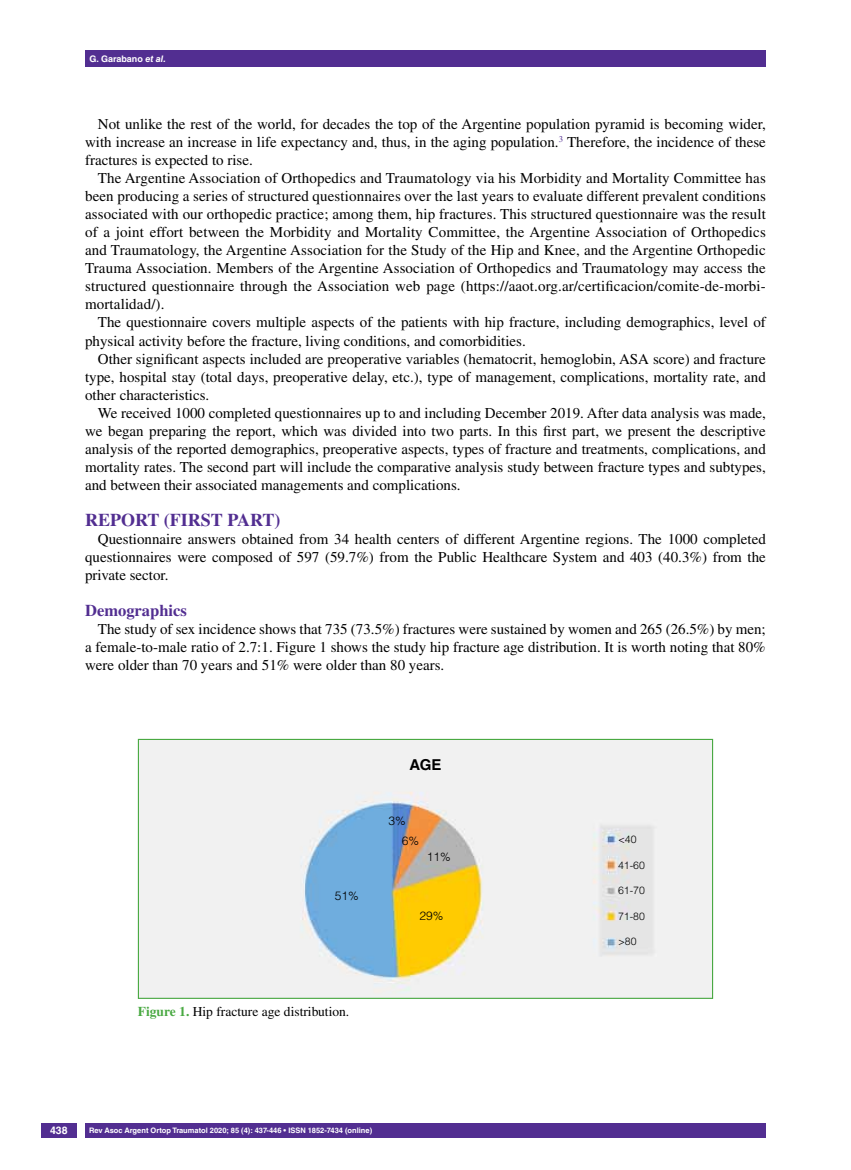
<style>
.page{position:relative;width:851px;height:1170px;background:#fff}
.page>*{position:absolute;margin:0;border:0;box-sizing:border-box;transform-origin:0 0}
.t1{font:700 18px "Times LT Std";color:#522e91}
.t2{font:700 16.5px "Times LT Std";color:#522e91}
.t3{font:15px/18px "Times LT Std";color:#000;text-align:justify}
.t4{font:700 15px "Helvetica LT Std";color:#000}
.t5{font:13.5px "Times LT Std";color:#000}
.t6{font:300 12px/20px "Helvetica LT Std";color:#000}
.t7{font:300 10.5px "Helvetica LT Std";color:#000}
.t8{font:700 10.5px "Helvetica LT Std";color:#fff}
.t9{font:700 9px "Helvetica LT Std";color:#fff}
.t10{font:700 7.5px "Helvetica LT Std";color:#fff}
.s1{font-style:italic}
.s2{font-weight:700;color:#49a942}
</style>
<div class="page">
<div style="left:41px;top:1123px;width:36px;height:14px;background:#522e91"></div>
<div style="left:85px;top:50px;width:680px;height:17px;background:#522e91"></div>
<div style="left:85px;top:1123px;width:680px;height:14px;background:#522e91"></div>
<img style="left:140px;top:740px;width:571px;height:256px">
<div style="left:138px;top:738px;width:575px;height:260px;border:1px solid #49a942"></div>
<p class="t9" style="left:89px;top:53px;width:78px">G. Garabano <span class="s1">et al.</span></p>
<p class="t3" style="left:85px;top:115px;width:682px;text-indent:13px">Not unlike the rest of the world, for decades the top of the Argentine population pyramid is becoming wider, with increase an increase in life expectancy and, thus, in the aging population.<sup>3</sup> Therefore, the incidence of these fractures is expected to rise.</p>
<p class="t3" style="left:85px;top:169px;width:682px;text-indent:13px">The Argentine Association of Orthopedics and Traumatology via his Morbidity and Mortality Committee has been producing a series of structured questionnaires over the last years to evaluate different prevalent conditions associated with our orthopedic practice; among them, hip fractures. This structured questionnaire was the result of a joint effort between the Morbidity and Mortality Committee, the Argentine Association of Orthopedics and Traumatology, the Argentine Association for the Study of the Hip and Knee, and the Argentine Orthopedic Trauma Association. Members of the Argentine Association of Orthopedics and Traumatology may access the structured questionnaire through the Association web page (https://aaot.org.ar/certificacion/comite-de-morbi&shy;mortalidad/).</p>
<p class="t3" style="left:85px;top:313px;width:682px;text-indent:13px">The questionnaire covers multiple aspects of the patients with hip fracture, including demographics, level of physical activity before the fracture, living conditions, and comorbidities.</p>
<p class="t3" style="left:85px;top:349px;width:682px;text-indent:13px">Other significant aspects included are preoperative variables (hematocrit, hemoglobin, ASA score) and fracture type, hospital stay (total days, preoperative delay, etc.), type of management, complications, mortality rate, and other characteristics.</p>
<p class="t3" style="left:85px;top:403px;width:682px;text-indent:13px">We received 1000 completed questionnaires up to and including December 2019. After data analysis was made, we began preparing the report, which was divided into two parts. In this first part, we present the descriptive analysis of the reported demographics, preoperative aspects, types of fracture and treatments, complications, and mortality rates. The second part will include the comparative analysis study between fracture types and subtypes, and between their associated managements and complications.</p>
<p class="t1" style="left:85px;top:508px;width:197px">Report (first part)</p>
<p class="t3" style="left:85px;top:529px;width:682px;text-indent:13px">Questionnaire answers obtained from 34 health centers of different Argentine regions. The 1000 completed questionnaires were composed of 597 (59.7%) from the Public Healthcare System and 403 (40.3%) from the private sector.</p>
<p class="t2" style="left:85px;top:600px;width:103px">Demographics</p>
<p class="t3" style="left:85px;top:619px;width:682px;text-indent:13px">The study of sex incidence shows that 735 (73.5%) fractures were sustained by women and 265 (26.5%) by men; a female-to-male ratio of 2.7:1. Figure 1 shows the study hip fracture age distribution. It is worth noting that 80% were older than 70 years and 51% were older than 80 years.</p>
<p class="t6" style="left:335px;top:885px;width:26px">51%</p>
<p class="t4" style="left:409px;top:755px;width:22px">Age</p>
<p class="t6" style="left:402px;top:810px;width:19px;text-indent:-13px">3%<br>6%</p>
<p class="t6" style="left:427px;top:846px;width:26px">11%</p>
<p class="t6" style="left:419px;top:905px;width:26px">29%</p>
<p class="t5" style="left:138px;top:1003px;width:213px"><span class="s2">Figure 1.</span> Hip fracture age distribution.</p>
<p class="t7" style="left:618px;top:833px;width:20px">&lt;40</p>
<p class="t7" style="left:618px;top:858px;width:28px">41-60</p>
<p class="t7" style="left:618px;top:884px;width:28px">61-70</p>
<p class="t7" style="left:618px;top:909px;width:28px">71-80</p>
<p class="t7" style="left:618px;top:935px;width:20px">&gt;80</p>
<p class="t8" style="left:50px;top:1124px;width:19px">438</p>
<p class="t10" style="left:89px;top:1125px;width:284px">Rev Asoc Argent Ortop Traumatol 2020; 85 (4): 437-446 • ISSN 1852-7434 (online)</p>
</div>
